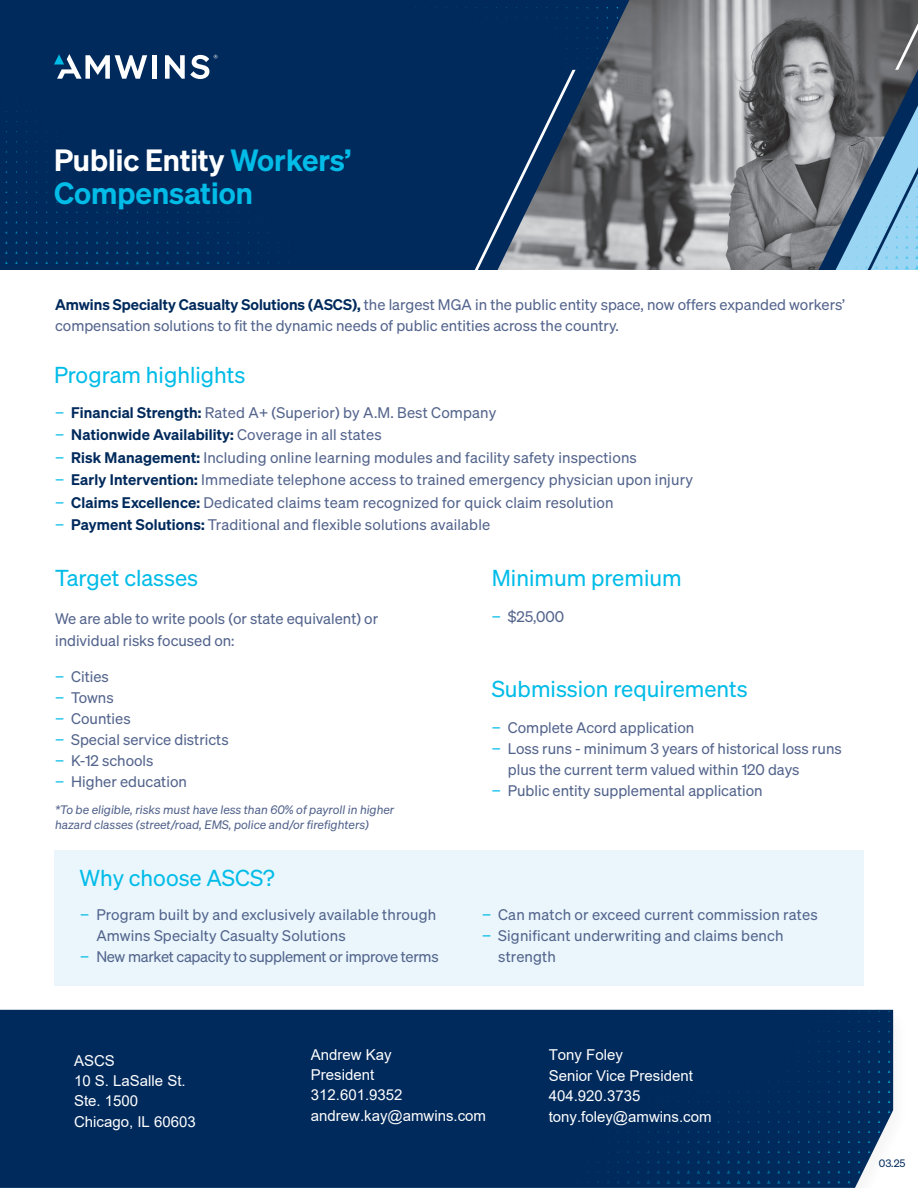
<style>
.page{position:relative;width:918px;height:1188px;background:#fff}
.page>*{position:absolute;margin:0;border:0;box-sizing:border-box;transform-origin:0 0}
.t1{font:600 30px/33px "Sohne";color:#02bce8}
.t2{font:22.5px "Sohne Buch";color:#02bce8}
.t3{font:15px/21px "Sohne Buch";color:#53648c}
.t4{font:15px/20.4px "Arial";color:#fff}
.t5{font:15px "Sohne Buch";letter-spacing:-.02em;color:#53648c}
.t6{font:600 15px "Sohne";letter-spacing:.01em;color:#002a5c}
.t7{font:12px/15px "Sohne Buch Kursiv";color:#53648c}
.t8{font:10.5px "Sohne Buch";color:#002a5c}
.s1{color:#fff}
.s2{font-family:"Sohne";font-weight:600;color:#002a5c}
.s3{color:#02bce8}
.s4{font-family:"Sohne Buch";font-weight:400;color:#02bce8}
.s5{font-family:"Sohne Buch";font-weight:400;color:#53648c}
</style>
<div class="page">
<div style="left:0;top:1007px;width:909px;height:181px;background:#231f20;opacity:.05"></div>
<div style="left:0;top:1010px;width:893px;height:178px;background:#002a5c"></div>
<div style="left:0;top:0;width:918px;height:270px;background:#002a5c"></div>
<svg style="left:115px;top:55px;width:32px;height:24px"></svg>
<div style="left:152px;top:55px;width:5px;height:24px;background:#fff"></div>
<svg style="left:54px;top:54px;width:56px;height:25px"></svg>
<svg style="left:165px;top:55px;width:52px;height:24px"></svg>
<img style="left:506px;top:0;width:412px;height:270px">
<svg style="left:475px;top:68px;width:101px;height:202px"></svg>
<svg style="left:895px;top:23px;width:23px;height:47px"></svg>
<svg style="left:836px;top:105px;width:82px;height:165px"></svg>
<svg style="left:657px;top:1170px;width:3px;height:4px"></svg>
<svg style="left:667px;top:1170px;width:3px;height:4px"></svg>
<svg style="left:677px;top:1170px;width:3px;height:4px"></svg>
<svg style="left:687px;top:1170px;width:3px;height:4px"></svg>
<svg style="left:697px;top:1170px;width:3px;height:4px"></svg>
<svg style="left:707px;top:1170px;width:3px;height:4px"></svg>
<svg style="left:717px;top:1170px;width:3px;height:4px"></svg>
<svg style="left:727px;top:1170px;width:3px;height:4px"></svg>
<svg style="left:737px;top:1170px;width:3px;height:4px"></svg>
<svg style="left:747px;top:1170px;width:3px;height:4px"></svg>
<svg style="left:757px;top:1170px;width:3px;height:4px"></svg>
<svg style="left:627px;top:1180px;width:3px;height:4px"></svg>
<svg style="left:637px;top:1180px;width:3px;height:4px"></svg>
<svg style="left:646px;top:1180px;width:4px;height:4px"></svg>
<svg style="left:656px;top:1180px;width:4px;height:4px"></svg>
<svg style="left:666px;top:1180px;width:4px;height:4px"></svg>
<svg style="left:676px;top:1180px;width:4px;height:4px"></svg>
<svg style="left:686px;top:1180px;width:45px;height:4px"></svg>
<svg style="left:737px;top:1180px;width:4px;height:4px"></svg>
<svg style="left:747px;top:1180px;width:4px;height:4px"></svg>
<svg style="left:757px;top:1180px;width:4px;height:4px"></svg>
<svg style="left:767px;top:1180px;width:4px;height:4px"></svg>
<svg style="left:777px;top:1180px;width:3px;height:4px"></svg>
<svg style="left:787px;top:1180px;width:3px;height:4px"></svg>
<div style="left:54px;top:850px;width:810px;height:135px;background:#eaf6fc"></div>
<h1 class="t1" style="left:54px;top:143px;width:299px"><span class="s1">Public Entity</span> Workers’<br>Compensation</h1>
<p class="t3" style="left:55px;top:293px;width:792px"><span class="s2">Amwins Specialty Casualty Solutions (ASCS),</span> the largest MGA in the public entity space, now offers expanded workers’ compensation solutions to fit the dynamic needs of public entities across the country.</p>
<h2 class="t2" style="left:54px;top:361px;width:193px">Program highlights</h2>
<p class="t3" style="left:55px;top:402px;width:443px"><span class="s3">−</span> <span class="s2">Financial Strength:</span> Rated A+ (Superior) by A.M. Best Company</p>
<p class="t6" style="left:55px;top:426px;width:328px"><span class="s4">−</span> Nationwide Availability: <span class="s5">Coverage in all states</span></p>
<p class="t3" style="left:55px;top:447px;width:583px"><span class="s3">−</span> <span class="s2">Risk Management:</span> Including online learning modules and facility safety inspections</p>
<p class="t3" style="left:55px;top:469px;width:639px"><span class="s3">−</span> <span class="s2">Early Intervention:</span> Immediate telephone access to trained emergency physician upon injury</p>
<p class="t3" style="left:55px;top:492px;width:560px"><span class="s3">−</span> <span class="s2">Claims Excellence:</span> Dedicated claims team recognized for quick claim resolution</p>
<p class="t3" style="left:55px;top:514px;width:437px"><span class="s3">−</span> <span class="s2">Payment Solutions:</span> Traditional and flexible solutions available</p>
<h2 class="t2" style="left:55px;top:565px;width:145px">Target classes</h2>
<p class="t3" style="left:55px;top:607px;width:325px;line-height:22.5px">We are able to write pools (or state equivalent) or individual risks focused on:</p>
<p class="t3" style="left:55px;top:666px;width:55px"><span class="s3">−</span> Cities</p>
<p class="t3" style="left:55px;top:687px;width:60px"><span class="s3">−</span> Towns</p>
<p class="t3" style="left:55px;top:708px;width:77px"><span class="s3">−</span> Counties</p>
<p class="t3" style="left:55px;top:729px;width:175px"><span class="s3">−</span> Special service districts</p>
<p class="t3" style="left:55px;top:750px;width:100px"><span class="s3">−</span> K-12 schools</p>
<p class="t3" style="left:55px;top:771px;width:133px"><span class="s3">−</span> Higher education</p>
<p class="t7" style="left:55px;top:802px;width:341px">*To be eligible, risks must have less than 60% of payroll in higher hazard classes (street/road, EMS, police and/or firefighters)</p>
<h2 class="t2" style="left:80px;top:864px;width:197px">Why choose ASCS?</h2>
<p class="t3" style="left:96px;top:904px;width:341px;text-indent:-16px"><span class="s3">−</span> Program built by and exclusively available through<br>Amwins Specialty Casualty Solutions</p>
<p class="t5" style="left:80px;top:948px;width:360px"><span class="s3">−</span> New market capacity to supplement or improve terms</p>
<h2 class="t2" style="left:492px;top:565px;width:191px">Minimum premium</h2>
<p class="t3" style="left:492px;top:606px;width:74px"><span class="s3">−</span> $25,000</p>
<h2 class="t2" style="left:492px;top:676px;width:258px">Submission requirements</h2>
<p class="t3" style="left:492px;top:717px;width:204px"><span class="s3">−</span> Complete Acord application</p>
<p class="t3" style="left:508px;top:738px;width:335px;text-indent:-16px"><span class="s3">−</span> Loss runs - minimum 3 years of historical loss runs plus the current term valued within 120 days</p>
<p class="t3" style="left:492px;top:780px;width:272px"><span class="s3">−</span> Public entity supplemental application</p>
<p class="t3" style="left:482px;top:904px;width:337px"><span class="s3">−</span> Can match or exceed current commission rates</p>
<p class="t3" style="left:498px;top:925px;width:287px;text-indent:-16px"><span class="s3">−</span> Significant underwriting and claims bench strength</p>
<p class="t4" style="left:74px;top:1050px;width:123px">ASCS<br>10 S. LaSalle St.<br>Ste. 1500<br>Chicago, IL 60603</p>
<p class="t4" style="left:311px;top:1044px;width:177px">Andrew Kay<br>President<br>312.601.9352 andrew.kay@amwins.com</p>
<p class="t4" style="left:549px;top:1045px;width:164px">Tony Foley<br>Senior Vice President<br>404.920.3735 tony.foley@amwins.com</p>
<p class="t8" style="left:879px;top:1157px;width:28px">03.25</p>
</div>
